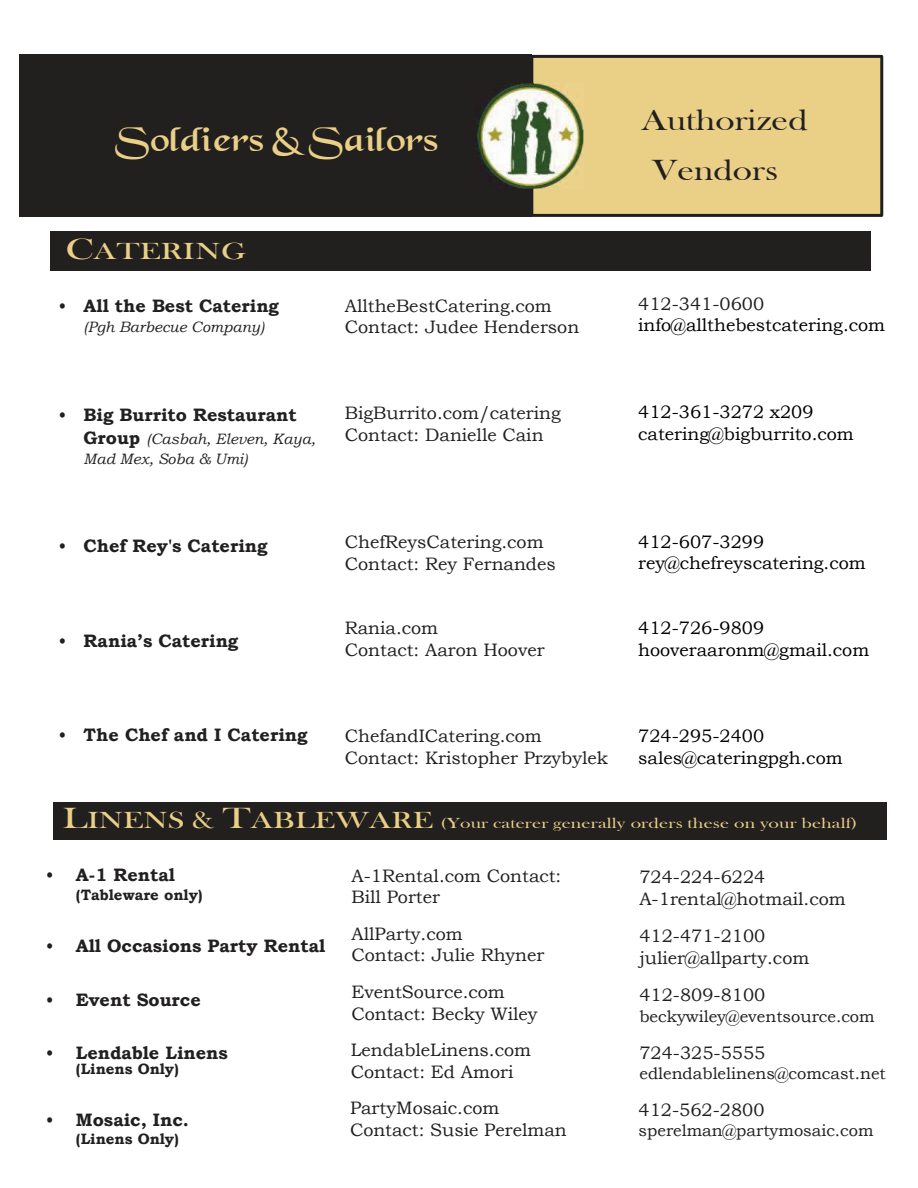
<style>
.page{position:relative;width:918px;height:1188px;background:#fff}
.page>*{position:absolute;margin:0;border:0;box-sizing:border-box;transform-origin:0 0}
.t1{font:36px "Black Chancery";color:#eacf87;scale:1.24 1}
.t2{font:30px/49.7px "Bask Old Face";color:#221f1f;scale:1.24 1}
.t3{font:24px "Baskerville Old Face";letter-spacing:.015em;color:#eacf87;scale:1.38 1}
.t4{font:18px/21.6px "Bookman Old Style";color:#221f1f}
.t5{font:18px/21.6px "Bookman Old Style";color:#000}
.t6{font:700 18px "Bookman Old Style";color:#221f1f}
.t7{font:700 18px "Bookman Old Style";color:#221f1f}
.t8{font:16.5px "Bookman Old Style";color:#221f1f}
.t9{font:15px "Bask Old Face";letter-spacing:.005em;color:#eacf87;scale:1.35 1}
.t10{font:italic 15px/20px "Bookman Old Style";color:#221f1f}
.t11{font:700 15px "Bookman Old Style";color:#221f1f}
.s1{font-size:30px}
.s2{font-weight:400}
.s3{font-weight:700;font-style:normal;font-size:18px}
.s4{font-family:"Baskerville Old Face";font-size:30px}
.s5{font-family:"Baskerville Old Face";font-size:24px}
.s6{font-size:24px}
.s7{font-family:"Baskerville Old Face"}
.s8{font-style:inherit}
</style>
<div class="page">
<div style="left:50px;top:232px;width:820px;height:39px;background:#221f1f"></div>
<div style="left:53px;top:802px;width:834px;height:38px;background:#221f1f"></div>
<div style="left:19px;top:55px;width:513px;height:162px;background:#221f1f"></div>
<div style="left:532px;top:56px;width:350px;height:159px;background:#eacf87"></div>
<div style="left:530px;top:55px;width:353px;height:162px;border:3px solid #221f1f"></div>
<img style="left:476px;top:83px;width:108px;height:106px">
<h1 class="t1" style="left:115px;top:126px;width:262px">Soldiers &amp; Sailors</h1>
<h2 class="t2" style="left:652px;top:96px;width:127px;text-indent:-11px">Authorized<br>Vendors</h2>
<h3 class="t3" style="left:66px;top:241px;width:132px"><span class="s1">C</span>ATERING</h3>
<p class="t6" style="left:58px;top:293px;width:222px"><span class="s2">•</span> All the Best Catering</p>
<p class="t10" style="left:84px;top:317px;width:182px">(Pgh Barbecue Company)</p>
<p class="t4" style="left:345px;top:295px;width:236px">AlltheBestCatering.com<br>Contact: Judee Henderson</p>
<p class="t4" style="left:638px;top:293px;width:127px">412-341-0600</p>
<p class="t5" style="left:638px;top:315px;width:248px">info@allthebestcatering.com</p>
<p class="t6" style="left:58px;top:402px;width:240px"><span class="s2">•</span> Big Burrito Restaurant</p>
<p class="t10" style="left:84px;top:429px;width:233px"><span class="s3">Group</span> (Casbah, Eleven, Kaya,<br>Mad Mex, Soba &amp; Umi)</p>
<p class="t4" style="left:345px;top:403px;width:218px">BigBurrito.com/catering<br>Contact: Danielle Cain</p>
<p class="t5" style="left:638px;top:401px;width:217px">412-361-3272 x209 catering@bigburrito.com</p>
<p class="t6" style="left:58px;top:533px;width:211px"><span class="s2">•</span> Chef Rey's Catering</p>
<p class="t4" style="left:345px;top:532px;width:212px">ChefReysCatering.com<br>Contact: Rey Fernandes</p>
<p class="t5" style="left:638px;top:531px;width:229px">412-607-3299 rey@chefreyscatering.com</p>
<p class="t6" style="left:58px;top:627px;width:181px"><span class="s2">•</span> Rania’s Catering</p>
<p class="t4" style="left:345px;top:618px;width:201px">Rania.com<br>Contact: Aaron Hoover</p>
<p class="t5" style="left:638px;top:617px;width:233px">412-726-9809 hooveraaronm@gmail.com</p>
<p class="t6" style="left:58px;top:722px;width:251px"><span class="s2">•</span> The Chef and I Catering</p>
<p class="t4" style="left:345px;top:725px;width:265px">ChefandICatering.com<br>Contact: Kristopher Przybylek</p>
<p class="t5" style="left:638px;top:725px;width:206px">724-295-2400 sales@cateringpgh.com</p>
<p class="t9" style="left:63px;top:815px;width:590px"><span class="s4">L</span><span class="s5">INE</span><span class="s6">NS &amp;</span> <span class="s1">T</span><span class="s6">ABLEWARE</span> (Your caterer <span class="s7">generally orders</span> these on your behalf)</p>
<p class="t6" style="left:46px;top:862px;width:131px"><span class="s2">•</span> A-1 Rental</p>
<p class="t11" style="left:76px;top:884px;width:128px">(Tableware only)</p>
<p class="t6" style="left:46px;top:933px;width:281px"><span class="s2">•</span> All Occasions Party Rental</p>
<p class="t6" style="left:46px;top:986px;width:156px"><span class="s2">•</span> Event Source</p>
<p class="t7" style="left:46px;top:1040px;width:183px"><span class="s2">•</span> Lendable Linens</p>
<p class="t11" style="left:76px;top:1058px;width:105px">(Linens Only)</p>
<p class="t7" style="left:46px;top:1107px;width:145px"><span class="s2">•</span> Mosaic<span class="s8">, Inc.</span></p>
<p class="t11" style="left:76px;top:1128px;width:105px">(Linens Only)</p>
<p class="t4" style="left:352px;top:865px;width:211px">A-1Rental.com Contact:<br>Bill Porter</p>
<p class="t4" style="left:352px;top:923px;width:194px">AllParty.com<br>Contact: Julie Rhyner</p>
<p class="t4" style="left:352px;top:981px;width:188px">EventSource.com<br>Contact: Becky Wiley</p>
<p class="t4" style="left:351px;top:1039px;width:182px">LendableLinens.com<br>Contact: Ed Amori</p>
<p class="t4" style="left:350px;top:1098px;width:218px">PartyMosaic.com<br>Contact: Susie Perelman</p>
<p class="t4" style="left:639px;top:867px;width:208px">724-224-6224<br>A-1rental@hotmail.com</p>
<p class="t4" style="left:639px;top:926px;width:171px">412-471-2100 julier@allparty.com</p>
<p class="t4" style="left:639px;top:985px;width:127px">412-809-8100</p>
<p class="t8" style="left:639px;top:1005px;width:237px">beckywiley@eventsource.com</p>
<p class="t4" style="left:639px;top:1042px;width:127px">724-325-5555</p>
<p class="t8" style="left:639px;top:1063px;width:248px">edlendablelinens@comcast.net</p>
<p class="t4" style="left:639px;top:1099px;width:127px">412-562-2800</p>
<p class="t8" style="left:639px;top:1120px;width:236px">sperelman@partymosaic.com</p>
</div>
